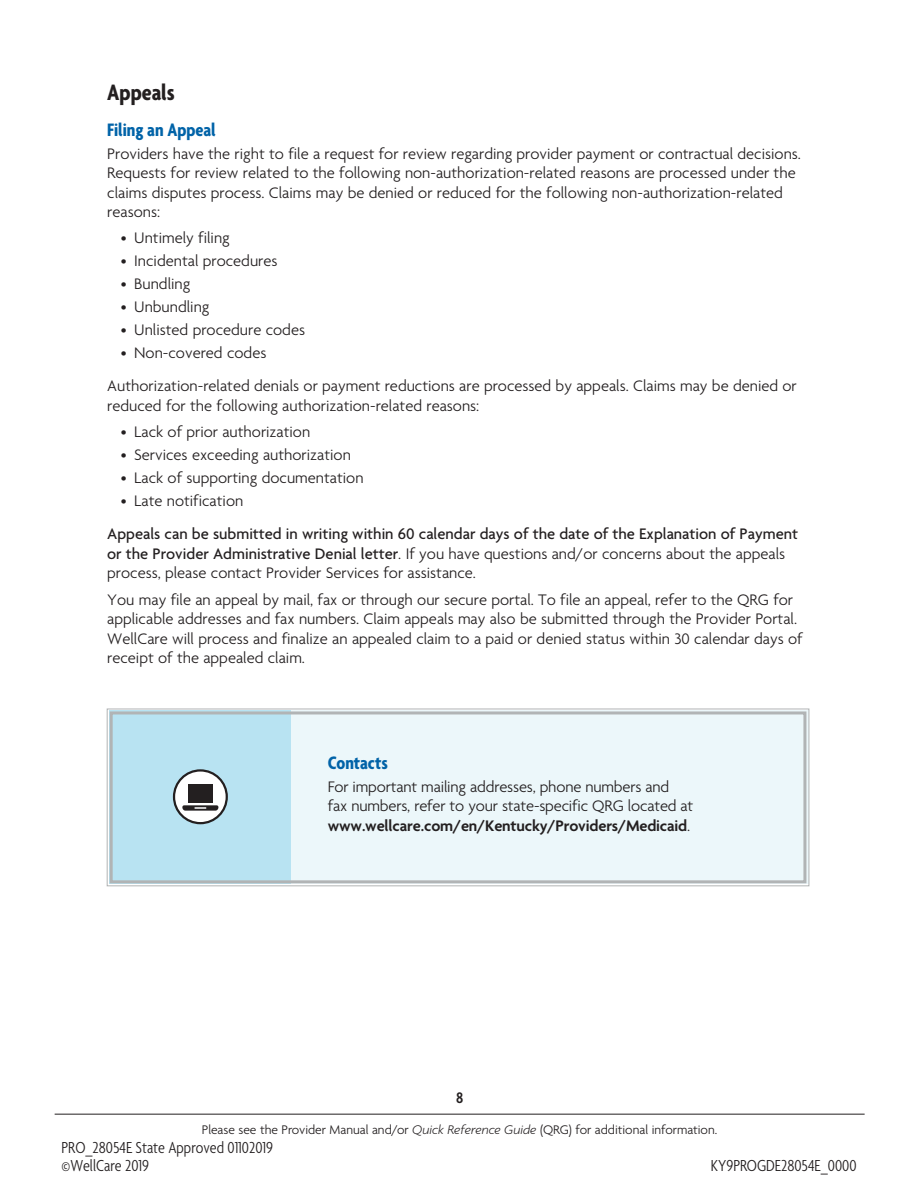
<style>
.page{position:relative;width:918px;height:1188px;background:#fff}
.page>*{position:absolute;margin:0;border:0;box-sizing:border-box;transform-origin:0 0}
.t1{font:700 condensed 24px "Agenda";color:#231f20}
.t2{font:700 condensed 19.5px "Agenda";color:#0163a8}
.t3{font:300 condensed 17.25px/18px "Agenda";color:#231f20}
.t4{font:300 16.5px/19.5px "Agenda";color:#231f20}
.t5{font:500 16.5px/19.5px "Agenda";color:#231f20}
.t6{font:600 condensed 16.5px "Agenda";color:#231f20}
.t7{font:300 13.5px "Agenda";color:#231f20}
.s1{font-weight:300}
.s2{font-weight:600}
.s3{font-style:italic}
</style>
<div class="page">
<svg style="left:106px;top:708px;width:704px;height:179px;background:#dff1f6"></svg>
<div style="left:110px;top:711px;width:696px;height:172px;border:3px solid #b1b4b5"></div>
<div style="left:174px;top:770px;width:53px;height:53px;background:#fff;border-radius:50%"></div>
<div style="left:173px;top:769px;width:55px;height:55px;border:2px solid #231f20;border-radius:50%"></div>
<svg style="left:182px;top:805px;width:37px;height:6px"></svg>
<div style="left:188px;top:785px;width:25px;height:18px;background:#231f20"></div>
<hr style="left:55px;top:1114px;width:810px;height:1px;background:#231f20">
<h2 class="t1" style="left:107px;top:78px;width:69px">Appeals</h2>
<h3 class="t2" style="left:107px;top:118px;width:110px">Filing an Appeal</h3>
<p class="t4" style="left:107px;top:143px;width:695px">Providers have the right to file a request for review regarding provider payment or contractual decisions.<br>Requests for review related to the following non-authorization-related reasons are processed under the claims disputes process. Claims may be denied or reduced for the following non-authorization-related reasons:</p>
<p class="t4" style="left:121px;top:228px;width:111px">• Untimely filing</p>
<p class="t4" style="left:121px;top:251px;width:158px">• Incidental procedures</p>
<p class="t4" style="left:121px;top:274px;width:71px">• Bundling</p>
<p class="t4" style="left:121px;top:297px;width:90px">• Unbundling</p>
<p class="t4" style="left:121px;top:320px;width:186px">• Unlisted procedure codes</p>
<p class="t4" style="left:121px;top:343px;width:147px">• Non-covered codes</p>
<p class="t4" style="left:107px;top:376px;width:691px">Authorization-related denials or payment reductions are processed by appeals. Claims may be denied or reduced for the following authorization-related reasons:</p>
<p class="t4" style="left:121px;top:422px;width:191px">• Lack of prior authorization</p>
<p class="t4" style="left:121px;top:445px;width:232px">• Services exceeding authorization</p>
<p class="t4" style="left:121px;top:468px;width:244px">• Lack of supporting documentation</p>
<p class="t4" style="left:121px;top:491px;width:124px">• Late notification</p>
<p class="t5" style="left:107px;top:524px;width:692px">Appeals can be submitted in writing within 60 calendar days of the date of the Explanation of Payment or the Provider Administrative Denial letter<span class="s1">. If you have questions and/or concerns about the appeals process, please contact Provider Services for assistance.</span></p>
<p class="t4" style="left:107px;top:589px;width:697px">You may file an appeal by mail, fax or through our secure portal. To file an appeal, refer to the QRG for applicable addresses and fax numbers. Claim appeals may also be submitted through the Provider Portal.<br>WellCare will process and finalize an appealed claim to a paid or denied status within 30 calendar days of receipt of the appealed claim.</p>
<h3 class="t2" style="left:328px;top:751px;width:61px">Contacts</h3>
<p class="t4" style="left:328px;top:777px;width:367px">For important mailing addresses, phone numbers and<br>fax numbers, refer to your state-specific QRG located at <span class="s2">www.wellcare.com/en/Kentucky/Providers/Medicaid</span>.</p>
<p class="t6" style="left:456px;top:1088px;width:9px">8</p>
<p class="t7" style="left:202px;top:1122px;width:517px">Please see the Provider Manual and/or <span class="s3">Quick Reference Guide</span> (QRG) for additional information.</p>
<p class="t3" style="left:62px;top:1138px;width:213px">PRO_28054E State Approved 01102019 ©WellCare 2019</p>
<p class="t3" style="left:711px;top:1156px;width:147px">KY9PROGDE28054E_0000</p>
</div>
